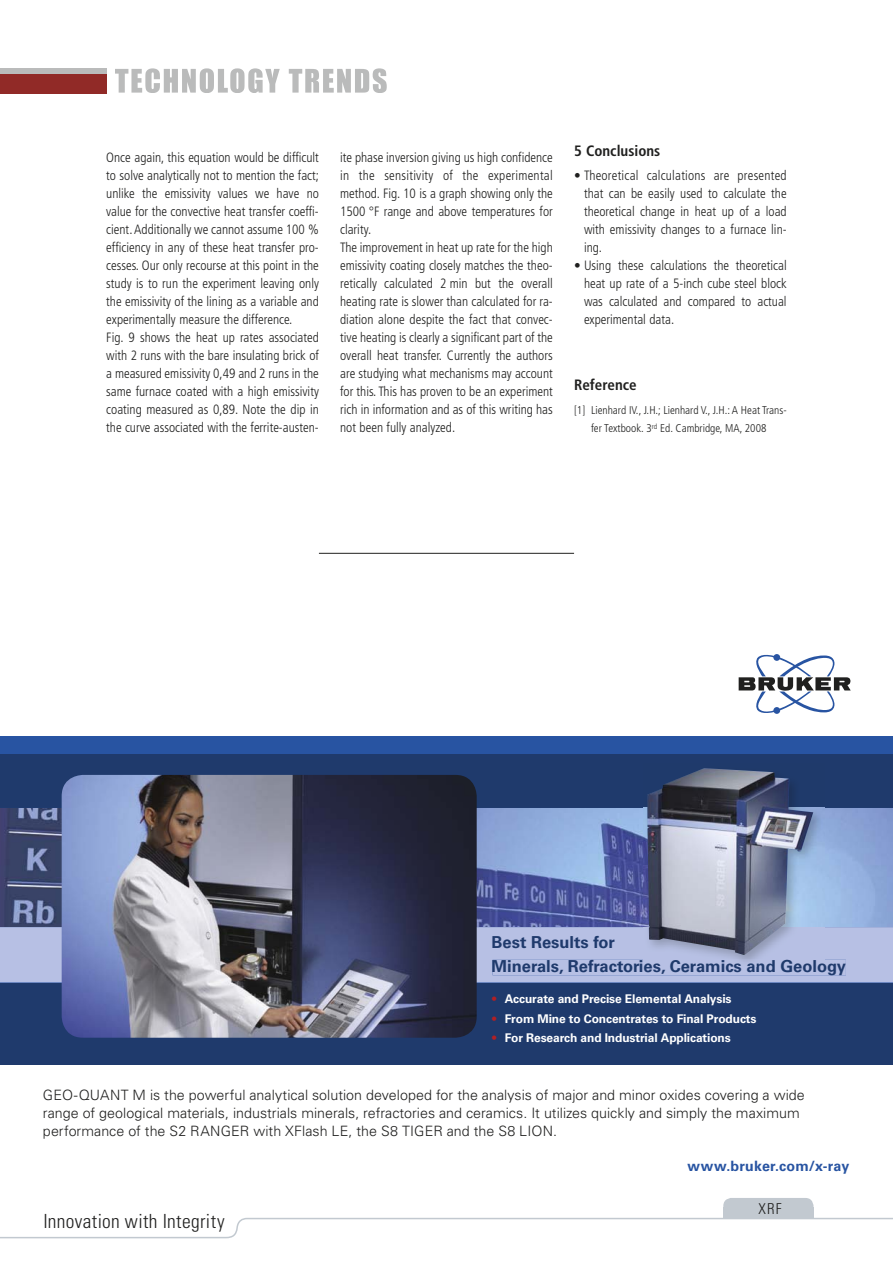
<style>
.page{position:relative;width:893px;height:1263px;background:#fff}
.page>*{position:absolute;margin:0;border:0;box-sizing:border-box;transform-origin:0 0}
.t1{font:300 condensed 19.5px "Univers LT Std";letter-spacing:.02em;color:#20201f}
.t2{font:700 16.5px/24px "Univers LT Std";color:#1f3a6c}
.t3{font:700 16.5px "Univers LT Std";color:#1f3a6b}
.t4{font:700 condensed 15px "Frutiger";color:#20201f}
.t5{font:300 condensed 15px "Univers LT Std";color:#20201f}
.t6{font:300 14.25px/18px "Univers LT Std";color:#20201f}
.t7{font:700 14.25px "Univers LT Std";letter-spacing:.015em;color:#2854a2}
.t8{font:300 condensed 13.5px/18px "Frutiger";color:#20201f}
.t9{font:700 12px "Univers LT Std";letter-spacing:-.01em;color:#fff}
.t10{font:300 condensed 11.25px/18px "Frutiger";color:#20201f;text-align:center}
.s1{color:#1f3a6c}
.s2{color:#b12025}
</style>
<div class="page">
<div style="left:0;top:74px;width:106px;height:20px;background:#912a27"></div>
<div style="left:0;top:68px;width:106px;height:6px;background:#babbbb"></div>
<svg style="left:115px;top:68px;width:253px;height:25px"></svg>
<div style="left:0;top:740px;width:893px;height:324px;background:#1f3a6c"></div>
<img style="left:0;top:808px;width:893px;height:119px">
<div style="left:0;top:927px;width:893px;height:55px;background:#b7c0e4"></div>
<div style="left:493px;top:960px;width:353px;height:15px;background:#b7c0e4"></div>
<svg style="left:739px;top:654px;width:112px;height:60px"></svg>
<img style="left:62px;top:775px;width:415px;height:263px;border-radius:21px">
<div style="left:0;top:736px;width:893px;height:17px;background:#2854a2"></div>
<img style="left:643px;top:807px;width:182px;height:159px">
<img style="left:643px;top:927px;width:182px;height:1px">
<img style="left:647px;top:768px;width:166px;height:187px">
<div style="left:723px;top:1207px;width:90px;height:11px;background:#c2c9d0"></div>
<div style="left:723px;top:1198px;width:90px;height:18px;background:#c2c9d0;border-radius:8px"></div>
<svg style="left:0;top:1217px;width:893px;height:22px"></svg>
<hr style="left:319px;top:553px;width:255px;height:1px;background:#20201f">
<p class="t8" style="left:106px;top:149px;width:214px">Once again, this equation would be difficult to solve analytically not to mention the fact; unlike the emissivity values we have no value for the convective heat transfer coeffi&shy;cient. Additionally we cannot assume 100 % efficiency in any of these heat transfer pro&shy;cesses. Our only recourse at this point in the study is to run the experiment leaving only the emissivity of the lining as a variable and experimentally measure the difference.<br>Fig. 9 shows the heat up rates associated with 2 runs with the bare insulating brick of a measured emissivity 0,49 and 2 runs in the same furnace coated with a high emissivity coating measured as 0,89. Note the dip in the curve associated with the ferrite-austen-</p>
<p class="t8" style="left:340px;top:149px;width:214px">ite phase inversion giving us high confidence in the sensitivity of the experimental method. Fig. 10 is a graph showing only the 1500 °F range and above temperatures for clarity.<br>The improvement in heat up rate for the high emissivity coating closely matches the theo&shy;retically calculated 2 min but the overall heating rate is slower than calculated for ra&shy;diation alone despite the fact that convec&shy;tive heating is clearly a significant part of the overall heat transfer. Currently the authors are studying what mechanisms may account for this. This has proven to be an experiment rich in information and as of this writing has not been fully analyzed.</p>
<p class="t4" style="left:574px;top:145px;width:88px">5 Conclusions</p>
<p class="t8" style="left:584px;top:167px;width:204px;text-align:justify;text-indent:-10px">• Theoretical calculations are presented that can be easily used to calculate the theoretical change in heat up of a load with emissivity changes to a furnace lin&shy;ing.</p>
<p class="t8" style="left:584px;top:257px;width:204px;text-align:justify;text-indent:-10px">• Using these calculations the theoretical heat up rate of a 5-inch cube steel block was calculated and compared to actual experimental data.</p>
<p class="t4" style="left:574px;top:379px;width:64px">Reference</p>
<p class="t10" style="left:574px;top:402px;width:214px">[1] Lienhard IV., J.H.; Lienhard V., J.H.: A Heat Trans&shy;fer Textbook. 3<sup>rd</sup> Ed. Cambridge, MA, 2008</p>
<p class="t2" style="left:492px;top:931px;width:175px">Best Results for<br>Minerals, Refractori ,</p>
<p class="t3" style="left:644px;top:960px;width:204px">es Ceramics and Geolo<span class="s1">gy</span></p>
<p class="t9" style="left:492px;top:994px;width:241px"><span class="s2">•</span> Accurate and Precise Elemental Analysis</p>
<p class="t9" style="left:492px;top:1014px;width:266px"><span class="s2">•</span> From Mine to Concentrates to Final Products</p>
<p class="t9" style="left:492px;top:1033px;width:240px"><span class="s2">•</span> For Research and Industrial Applications</p>
<p class="t6" style="left:43px;top:1086px;width:763px">GEO-QUANT M is the powerful analytical solution developed for the analysis of major and minor oxides covering a wide range of geological materials, industrials minerals, refractories and ceramics. It utilizes quickly and simply the maximum performance of the S2 RANGER with XFlash LE, the S8 TIGER and the S8 LION.</p>
<h1 class="t1" style="left:43px;top:1210px;width:183px">Innovation with Integrity</h1>
<p class="t7" style="left:688px;top:1161px;width:163px">www.bruker.com/x-ray</p>
<p class="t5" style="left:758px;top:1200px;width:25px">XRF</p>
</div>
